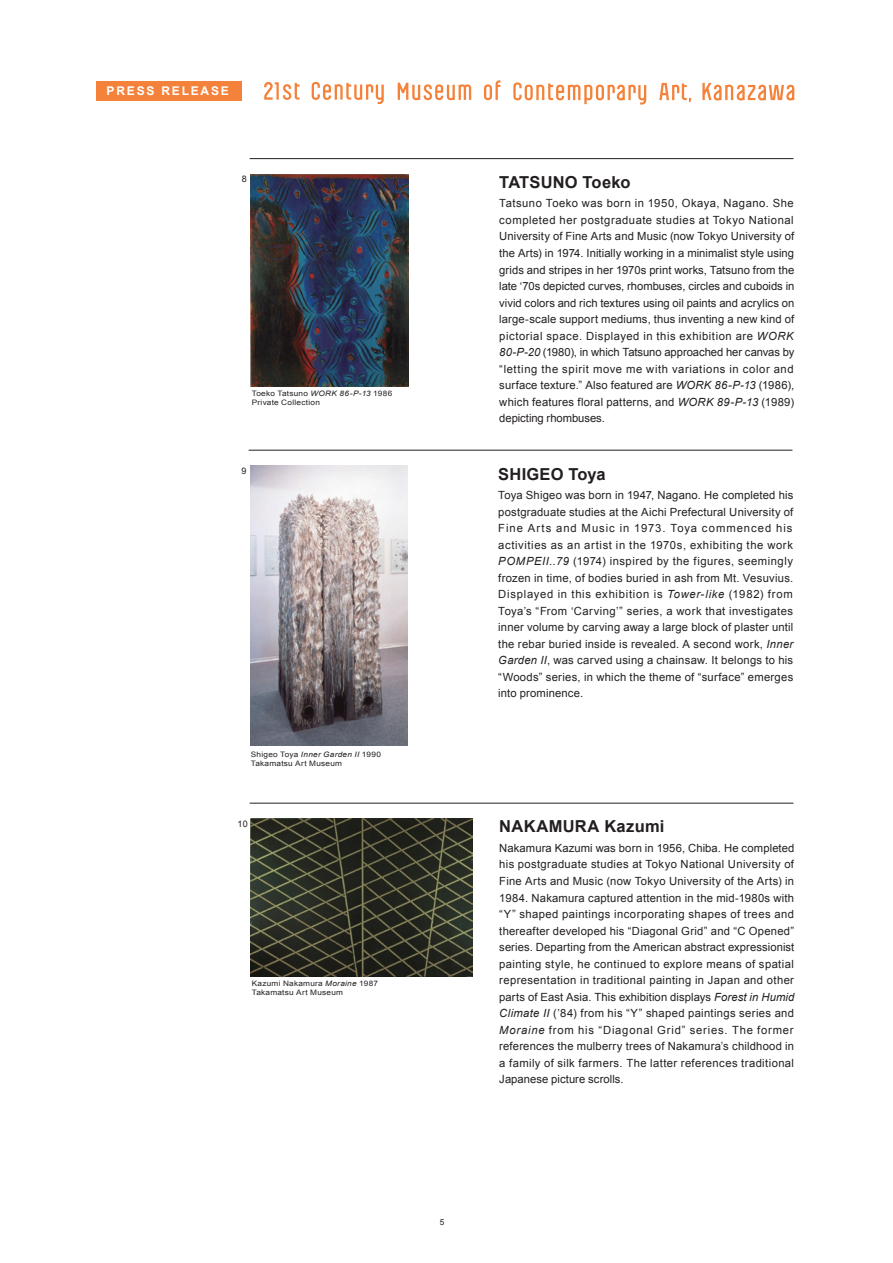
<style>
.page{position:relative;width:893px;height:1263px;background:#fff}
.page>*{position:absolute;margin:0;border:0;box-sizing:border-box;transform-origin:0 0}
.t1{font:700 16.5px "Arial";letter-spacing:.01em;color:#231f20}
.t2{font:700 12px "Arial";letter-spacing:.15em;color:#fff}
.t3{font:11.25px/16.5px "Arial";letter-spacing:.02em;color:#231f20;text-align:justify}
.t4{font:9px "Arial";color:#231f20}
.t5{font:8.25px "Arial";color:#231f20}
.t6{font:7.5px/9px "Arial";letter-spacing:.03em;color:#231f20;scale:1.1 1}
.s1{font-style:italic}
</style>
<div class="page">
<svg style="left:312px;top:82px;width:72px;height:22px"></svg>
<svg style="left:264px;top:82px;width:36px;height:18px"></svg>
<svg style="left:484px;top:80px;width:16px;height:20px"></svg>
<svg style="left:398px;top:83px;width:73px;height:17px"></svg>
<svg style="left:659px;top:83px;width:32px;height:19px"></svg>
<svg style="left:513px;top:82px;width:133px;height:23px"></svg>
<svg style="left:702px;top:83px;width:92px;height:17px"></svg>
<div style="left:96px;top:81px;width:146px;height:19px;background:#f4823b"></div>
<hr style="left:249px;top:450px;width:543px;height:1px;background:#231f20">
<img style="left:250px;top:466px;width:158px;height:279px">
<hr style="left:250px;top:803px;width:543px;height:1px;background:#231f20">
<img style="left:251px;top:819px;width:221px;height:157px">
<img style="left:251px;top:174px;width:157px;height:213px">
<hr style="left:250px;top:158px;width:543px;height:1px;background:#231f20">
<p class="t2" style="left:107px;top:83px;width:124px">PRESS RELEASE</p>
<p class="t4" style="left:242px;top:173px;width:7px">8</p>
<p class="t6" style="left:252px;top:389px;width:129px">Toeko Tatsuno <span class="s1">WORK 86-P-13</span> 1986<br>Private Collection</p>
<p class="t4" style="left:242px;top:465px;width:7px">9</p>
<p class="t6" style="left:251px;top:750px;width:120px">Shigeo Toya <span class="s1">Inner Garden II</span> 1990<br>Takamatsu Art Museum</p>
<p class="t4" style="left:237px;top:817px;width:12px">10</p>
<p class="t6" style="left:252px;top:979px;width:116px">Kazumi Nakamura <span class="s1">Moraine</span> 1987<br>Takamatsu Art Museum</p>
<p class="t5" style="left:440px;top:1216px;width:6px">5</p>
<h1 class="t1" style="left:499px;top:171px;width:133px">TATSUNO Toeko</h1>
<p class="t3" style="left:499px;top:195px;width:297px">Tatsuno Toeko was born in 1950, Okaya, Nagano. She completed her postgraduate studies at Tokyo National University of Fine Arts and Music (now Tokyo University of the Arts) in 1974. Initially working in a minimalist style using grids and stripes in her 1970s print works, Tatsuno from the late ‘70s depicted curves, rhombuses, circles and cuboids in vivid colors and rich textures using oil paints and acrylics on large-scale support mediums, thus inventing a new kind of pictorial space. Displayed in this exhibition are <span class="s1">WORK 80-P-20</span> (1980), in which Tatsuno approached her canvas by “letting the spirit move me with variations in color and surface texture.” Also featured are <span class="s1">WORK 86-P-13</span> (1986), which features floral patterns, and <span class="s1">WORK 89-P-13</span> (1989) depicting rhombuses.</p>
<h1 class="t1" style="left:498px;top:463px;width:109px">SHIGEO Toya</h1>
<p class="t3" style="left:498px;top:487px;width:297px">Toya Shigeo was born in 1947, Nagano. He completed his postgraduate studies at the Aichi Prefectural University of Fine Arts and Music in 1973. Toya commenced his activities as an artist in the 1970s, exhibiting the work <span class="s1">POMPEII..79</span> (1974) inspired by the figures, seemingly frozen in time, of bodies buried in ash from Mt. Vesuvius.<br>Displayed in this exhibition is <span class="s1">Tower-like</span> (1982) from Toya’s “From ‘Carving’” series, a work that investigates inner volume by carving away a large block of plaster until the rebar buried inside is revealed. A second work, <span class="s1">Inner Garden II</span>, was carved using a chainsaw. It belongs to his “Woods” series, in which the theme of “surface” emerges into prominence.</p>
<h1 class="t1" style="left:499px;top:816px;width:167px">NAKAMURA Kazumi</h1>
<p class="t3" style="left:499px;top:840px;width:297px">Nakamura Kazumi was born in 1956, Chiba. He completed his postgraduate studies at Tokyo National University of Fine Arts and Music (now Tokyo University of the Arts) in 1984. Nakamura captured attention in the mid-1980s with “Y” shaped paintings incorporating shapes of trees and thereafter developed his “Diagonal Grid” and “C Opened” series. Departing from the American abstract expressionist painting style, he continued to explore means of spatial representation in traditional painting in Japan and other parts of East Asia. This exhibition displays <span class="s1">Forest in Humid Climate II</span> (’84) from his “Y” shaped paintings series and <span class="s1">Moraine</span> from his “Diagonal Grid” series. The former references the mulberry trees of Nakamura’s childhood in a family of silk farmers. The latter references traditional Japanese picture scrolls.</p>
</div>
